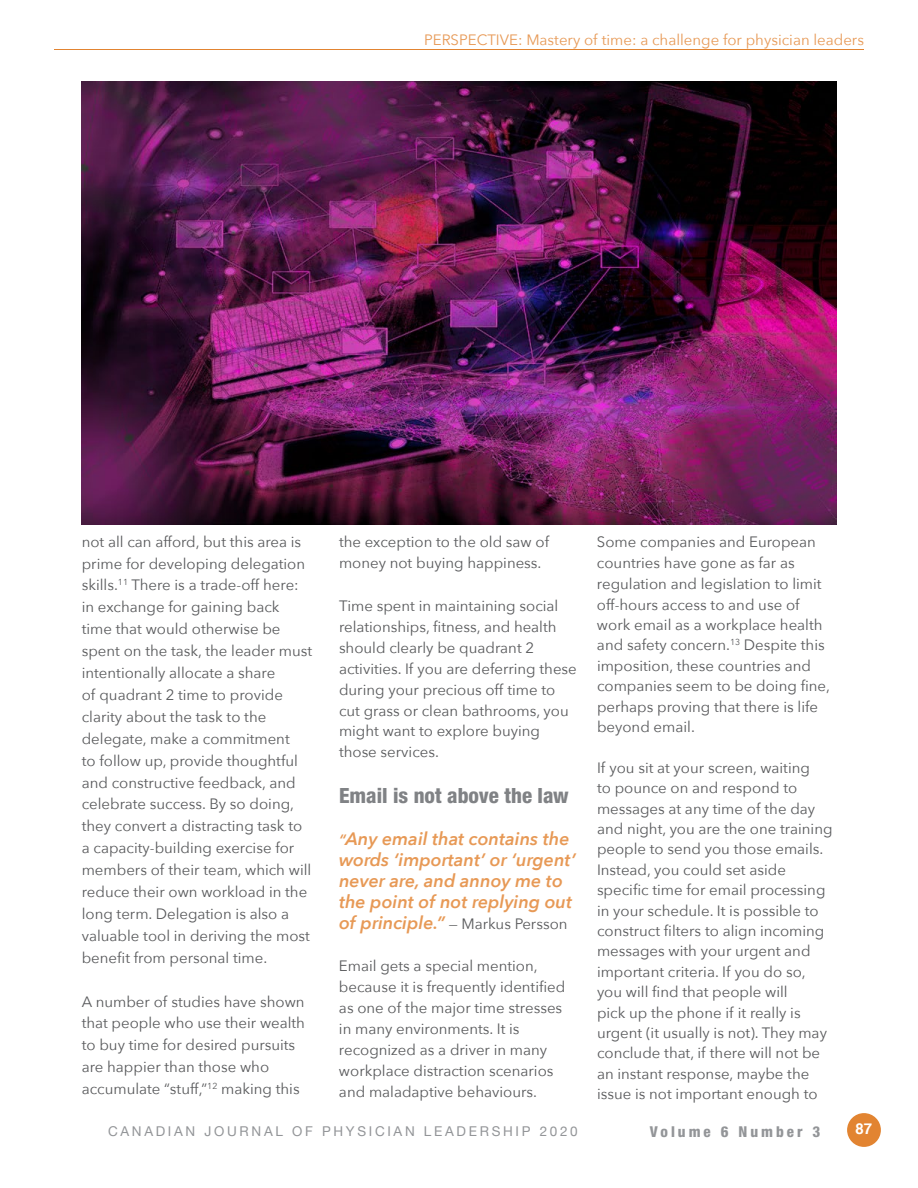
<style>
.page{position:relative;width:918px;height:1188px;background:#fff}
.page>*{position:absolute;margin:0;border:0;box-sizing:border-box;transform-origin:0 0}
.t1{font:800 condensed 21px "Helvetica Neue LT Pro";color:#808285}
.t2{font:italic 600 18px/21px "Avenir Next";color:#e79956}
.t3{font:15px/21.9px "Avenir Next";color:#58595b}
.t4{font:15px "Avenir Next";color:#e79956}
.t5{font:800 condensed 15px "Helvetica Neue LT Pro";letter-spacing:.2em;color:#939598}
.t6{font:700 15px "Helvetica";color:#fff}
.t7{font:13.5px "Helvetica Neue";letter-spacing:.2em;color:#939598}
.s1{font-size:15px}
.s2{font-weight:600;font-style:italic;font-size:18px;color:#e79956}
</style>
<div class="page">
<div style="left:847px;top:1113px;width:34px;height:34px;background:#e28431;border-radius:50%"></div>
<hr style="left:54px;top:49px;width:810px;height:1px;background:#e28431">
<img style="left:81px;top:81px;width:756px;height:444px">
<p class="t4" style="left:424px;top:27px;width:441px">PERSPECTIVE: Mastery of time: a challenge for physician leaders</p>
<p class="t3" style="left:82px;top:530px;width:232px">not all can afford, but this area is prime for developing delegation skills.<sup>11</sup> There is a trade-off here: in exchange for gaining back time that would otherwise be spent on the task, the leader must intentionally allocate a share<br>of quadrant 2 time to provide clarity about the task to the delegate, make a commitment<br>to follow up, provide thoughtful and constructive feedback, and celebrate success. By so doing, they convert a distracting task to a capacity-building exercise for members of their team, which will reduce their own workload in the long term. Delegation is also a valuable tool in deriving the most benefit from personal time.</p>
<p class="t3" style="left:82px;top:990px;width:225px">A number of studies have shown that people who use their wealth to buy time for desired pursuits are happier than those who accumulate “stuff,”<sup>12</sup> making this</p>
<p class="t3" style="left:339px;top:530px;width:212px">the exception to the old saw of money not buying happiness.</p>
<p class="t3" style="left:339px;top:595px;width:239px;line-height:20.9px">Time spent in maintaining social relationships, fitness, and health should clearly be quadrant 2 activities. If you are deferring these during your precious off time to cut grass or clean bathrooms, you might want to explore buying those services.</p>
<h1 class="t1" style="left:339px;top:783px;width:231px">Email is not above the law</h1>
<p class="t2" style="left:339px;top:828px;width:239px"><span class="s1">“</span>Any email that contains the words ‘important’ or ‘urgent’ never are, and annoy me to the point of not replying out</p>
<p class="t3" style="left:339px;top:913px;width:230px"><span class="s2">of principle.”</span> — Markus Persson</p>
<p class="t3" style="left:339px;top:955px;width:228px;line-height:21px">Email gets a special mention, because it is frequently identified as one of the major time stresses in many environments. It is recognized as a driver in many workplace distraction scenarios and maladaptive behaviours.</p>
<p class="t3" style="left:597px;top:530px;width:235px;line-height:20.5px">Some companies and European countries have gone as far as regulation and legislation to limit off-hours access to and use of work email as a workplace health and safety concern.<sup>13</sup> Despite this imposition, these countries and companies seem to be doing fine, perhaps proving that there is life beyond email.</p>
<p class="t3" style="left:597px;top:757px;width:237px;line-height:20.4px">If you sit at your screen, waiting<br>to pounce on and respond to messages at any time of the day and night, you are the one training people to send you those emails.<br>Instead, you could set aside specific time for email processing in your schedule. It is possible to construct filters to align incoming messages with your urgent and important criteria. If you do so, you will find that people will<br>pick up the phone if it really is urgent (it usually is not). They may conclude that, if there will not be an instant response, maybe the issue is not important enough to</p>
<p class="t7" style="left:108px;top:1121px;width:471px">CANADIAN JOURNAL OF PHYSICIAN LEADERSHIP 2020</p>
<p class="t5" style="left:650px;top:1122px;width:172px">Volume 6 Number 3</p>
<p class="t6" style="left:856px;top:1117px;width:18px">87</p>
</div>
